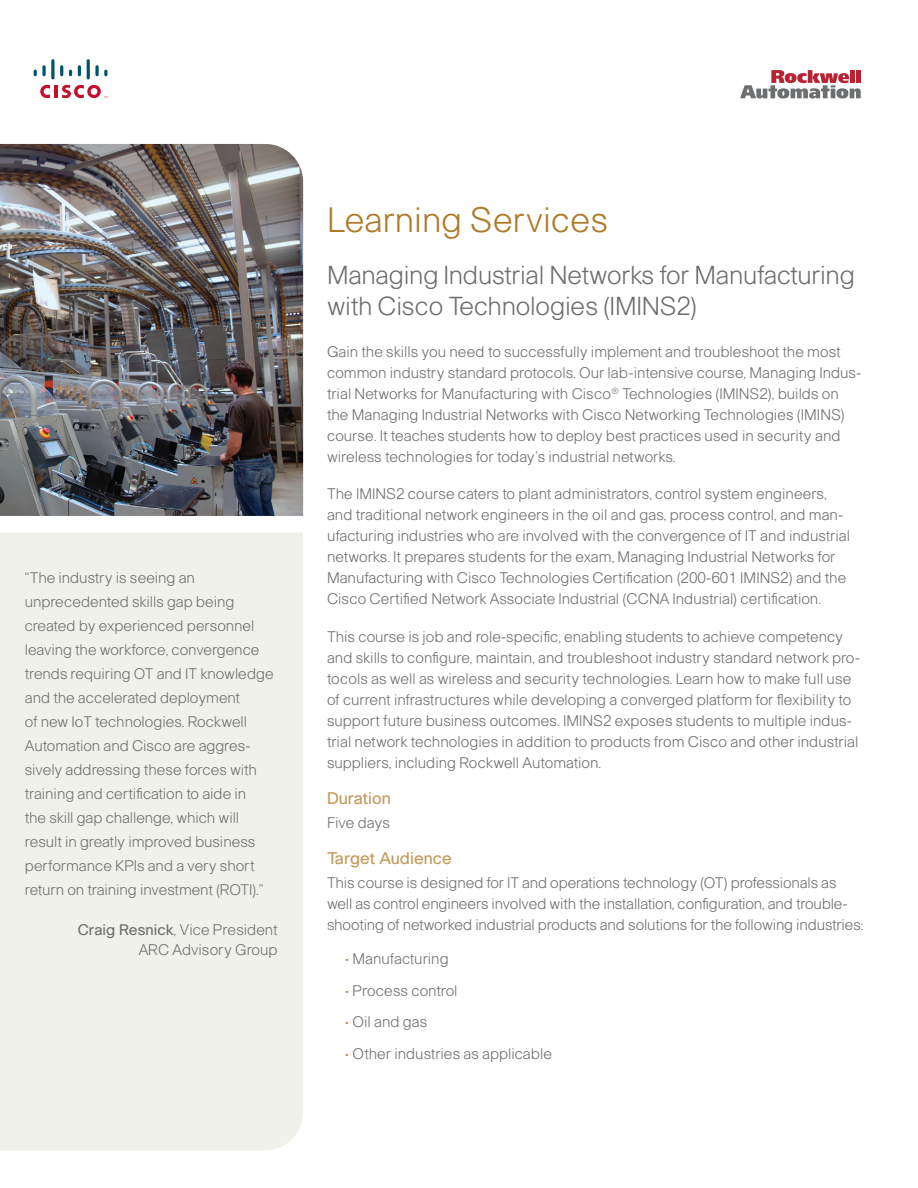
<style>
.page{position:relative;width:918px;height:1188px;background:#fff}
.page>*{position:absolute;margin:0;border:0;box-sizing:border-box;transform-origin:0 0}
.t1{font:300 34.5px "Cisco";color:#af7926}
.t2{font:300 25.5px/30.6px "Cisco";letter-spacing:-.01em;color:#6c6d70}
.t3{font:16.5px "Cisco";color:#c3995a}
.t4{font:300 15px/21px "Cisco";color:#6c6d70}
.s1{font-weight:400}
.s2{color:#af7926}
</style>
<div class="page">
<svg style="left:34px;top:70px;width:3px;height:6px"></svg>
<svg style="left:42px;top:65px;width:4px;height:11px"></svg>
<svg style="left:51px;top:59px;width:4px;height:20px"></svg>
<svg style="left:60px;top:65px;width:3px;height:11px"></svg>
<svg style="left:69px;top:70px;width:3px;height:6px"></svg>
<svg style="left:78px;top:65px;width:3px;height:11px"></svg>
<hr style="left:87px;top:59px;width:3px;height:20px;background:#005467;border-radius:2px">
<svg style="left:95px;top:65px;width:4px;height:11px"></svg>
<svg style="left:104px;top:70px;width:3px;height:6px"></svg>
<svg style="left:40px;top:85px;width:67px;height:13px"></svg>
<svg style="left:740px;top:70px;width:121px;height:29px"></svg>
<div style="left:850px;top:70px;width:5px;height:13px;background:#b92232"></div>
<div style="left:856px;top:70px;width:5px;height:13px;background:#b92232"></div>
<div style="left:0;top:532px;width:303px;height:618px;background:#f1f1eb"></div>
<img style="left:0;top:144px;width:303px;height:372px">
<p class="t4" style="left:25px;top:566px;width:250px;line-height:24px">“The industry is seeing an unprecedented skills gap being created by experienced personnel leaving the workforce, convergence trends requiring OT and IT knowledge and the accelerated deployment<br>of new IoT technologies. Rockwell Automation and Cisco are aggres&shy;sively addressing these forces with training and certification to aide in<br>the skill gap challenge, which will result in greatly improved business performance KPIs and a very short return on training investment (ROTI).”</p>
<p class="t4" style="left:78px;top:920px;width:201px;line-height:19.5px;text-align:right"><span class="s1">Craig Resnick</span>, Vice President<br>ARC Advisory Group</p>
<h1 class="t1" style="left:327px;top:199px;width:282px">Learning Services</h1>
<h2 class="t2" style="left:327px;top:259px;width:529px">Managing Industrial Networks for Manufacturing with Cisco Technologies (IMINS2)</h2>
<p class="t4" style="left:327px;top:341px;width:536px">Gain the skills you need to successfully implement and troubleshoot the most common industry standard protocols. Our lab-intensive course, Managing Indus&shy;trial Networks for Manufacturing with Cisco<sup>®</sup> Technologies (IMINS2), builds on the Managing Industrial Networks with Cisco Networking Technologies (IMINS) course. It teaches students how to deploy best practices used in security and wireless technologies for today’s industrial networks.</p>
<p class="t4" style="left:327px;top:483px;width:524px">The IMINS2 course caters to plant administrators, control system engineers, and traditional network engineers in the oil and gas, process control, and man&shy;ufacturing industries who are involved with the convergence of IT and industrial networks. It prepares students for the exam, Managing Industrial Networks for Manufacturing with Cisco Technologies Certification (200-601 IMINS2) and the Cisco Certified Network Associate Industrial (CCNA Industrial) certification.</p>
<p class="t4" style="left:327px;top:626px;width:535px">This course is job and role-specific, enabling students to achieve competency and skills to configure, maintain, and troubleshoot industry standard network pro&shy;tocols as well as wireless and security technologies. Learn how to make full use of current infrastructures while developing a converged platform for flexibility to support future business outcomes. IMINS2 exposes students to multiple indus&shy;trial network technologies in addition to products from Cisco and other industrial suppliers, including Rockwell Automation.</p>
<p class="t3" style="left:327px;top:788px;width:66px">Duration</p>
<p class="t4" style="left:327px;top:812px;width:64px">Five days</p>
<p class="t3" style="left:327px;top:848px;width:127px">Target Audience</p>
<p class="t4" style="left:327px;top:872px;width:538px">This course is designed for IT and operations technology (OT) professionals as well as control engineers involved with the installation, configuration, and trouble&shy;shooting of networked industrial products and solutions for the following industries:</p>
<p class="t4" style="left:345px;top:948px;width:105px"><span class="s2">•</span> Manufacturing</p>
<p class="t4" style="left:345px;top:980px;width:114px"><span class="s2">•</span> Process control</p>
<p class="t4" style="left:345px;top:1011px;width:84px"><span class="s2">•</span> Oil and gas</p>
<p class="t4" style="left:345px;top:1043px;width:208px"><span class="s2">•</span> Other industries as applicable</p>
</div>
